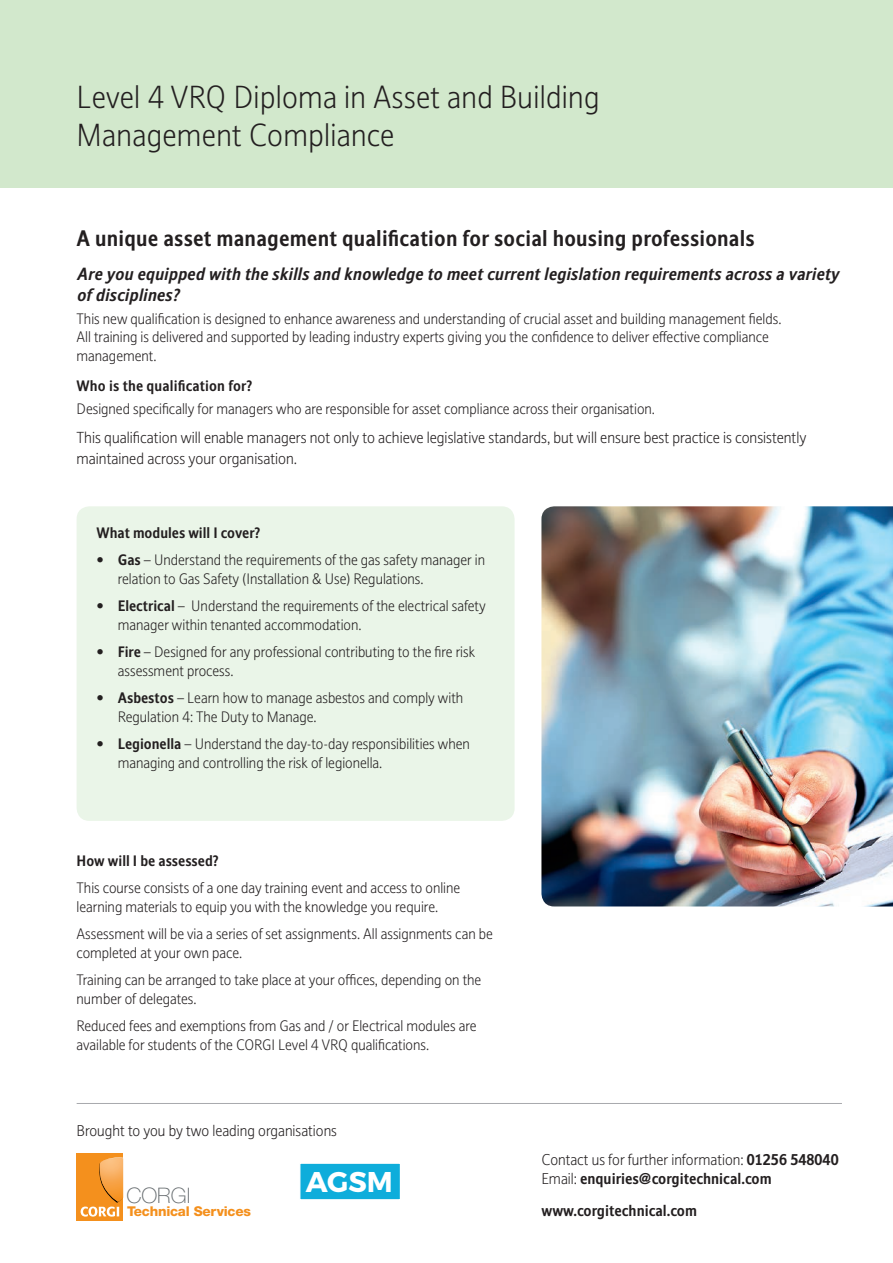
<style>
.page{position:relative;width:893px;height:1263px;background:#fff}
.page>*{position:absolute;margin:0;border:0;box-sizing:border-box;transform-origin:0 0}
.t1{font:300 30px/37.5px "Stroudley";letter-spacing:.01em;color:#231f20}
.t2{font:700 28.5px "Montserrat";color:#fff}
.t3{font:100 21.45px "Helvetica Neue LT";color:#646a6d}
.t4{font:700 21px "Stroudley";letter-spacing:.01em;color:#231f20}
.t5{font:italic 700 16.5px/21px "Stroudley";letter-spacing:.01em;color:#231f20}
.t6{font:300 15px/21px "Stroudley";color:#231f20}
.t7{font:700 14.7px/19.2px "Stroudley";color:#231f20}
.t8{font:300 14.7px "Stroudley";color:#231f20}
.t9{font:300 14.25px/18.8px "Stroudley";color:#231f20}
.t10{font:700 14.25px "Stroudley";color:#231f20}
.t11{font:800 13.5px "Helvetica Neue LT";letter-spacing:-.015em;color:#f4901d}
.s1{font-weight:700}
.s2{font-weight:300}
</style>
<div class="page">
<div style="left:77px;top:506px;width:438px;height:315px;background:#eaf5e8;border-radius:13px"></div>
<img style="left:541px;top:506px;width:352px;height:400px">
<div style="left:0;top:0;width:893px;height:187px;background:#d2e8cc"></div>
<div style="left:77px;top:1153px;width:46px;height:68px;background:#f4901d"></div>
<svg style="left:81px;top:1157px;width:42px;height:59px"></svg>
<hr style="left:77px;top:1103px;width:765px;height:1px;background:#a8a9ad">
<div style="left:299px;top:1162px;width:102px;height:38px;background:#0eaddb;border:1px solid #fff"></div>
<h1 class="t1" style="left:77px;top:79px;width:525px">Level 4 VRQ Diploma in Asset and Building<br>Management Compliance</h1>
<h3 class="t4" style="left:77px;top:225px;width:680px">A unique asset management qualification for social housing professionals</h3>
<p class="t5" style="left:77px;top:263px;width:764px">Are you equipped with the skills and knowledge to meet current legislation requirements across a variety of disciplines?</p>
<p class="t9" style="left:77px;top:309px;width:706px">This new qualification is designed to enhance awareness and understanding of crucial asset and building management fields.<br>All training is delivered and supported by leading industry experts giving you the confidence to deliver effective compliance management.</p>
<p class="t10" style="left:77px;top:376px;width:177px">Who is the qualification for?</p>
<p class="t9" style="left:77px;top:399px;width:580px">Designed specifically for managers who are responsible for asset compliance across their organisation.</p>
<p class="t6" style="left:77px;top:427px;width:731px">This qualification will enable managers not only to achieve legislative standards, but will ensure best practice is consistently maintained across your organisation.</p>
<p class="t10" style="left:97px;top:524px;width:165px">What modules will I cover?</p>
<p class="t9" style="left:118px;top:551px;width:369px;text-indent:-21px"><span class="s1">• Gas</span> – Understand the requirements of the gas safety manager in relation to Gas Safety (Installation &amp; Use) Regulations.</p>
<p class="t9" style="left:118px;top:597px;width:369px;text-indent:-21px"><span class="s1">• Electrical</span> – Understand the requirements of the electrical safety manager within tenanted accommodation.</p>
<p class="t9" style="left:118px;top:643px;width:359px;text-indent:-21px"><span class="s1">• Fire</span> – Designed for any professional contributing to the fire risk assessment process.</p>
<p class="t9" style="left:118px;top:689px;width:347px;text-indent:-21px"><span class="s1">• Asbestos</span> – Learn how to manage asbestos and comply with<br>Regulation 4: The Duty to Manage.</p>
<p class="t9" style="left:118px;top:735px;width:354px;text-indent:-21px"><span class="s1">• Legionella</span> – Understand the day-to-day responsibilities when managing and controlling the risk of legionella.</p>
<p class="t10" style="left:77px;top:852px;width:144px">How will I be assessed?</p>
<p class="t9" style="left:77px;top:879px;width:385px">This course consists of a one day training event and access to online learning materials to equip you with the knowledge you require.</p>
<p class="t9" style="left:77px;top:925px;width:418px">Assessment will be via a series of set assignments. All assignments can be completed at your own pace.</p>
<p class="t9" style="left:77px;top:971px;width:406px">Training can be arranged to take place at your offices, depending on the number of delegates.</p>
<p class="t9" style="left:77px;top:1017px;width:401px">Reduced fees and exemptions from Gas and / or Electrical modules are available for students of the CORGI Level 4 VRQ qualifications.</p>
<p class="t8" style="left:77px;top:1122px;width:262px">Brought to you by two leading organisations</p>
<h2 class="t2" style="left:306px;top:1164px;width:88px">AGSM</h2>
<h3 class="t3" style="left:126px;top:1183px;width:65px">CORGI</h3>
<p class="t11" style="left:127px;top:1203px;width:125px">Technical Services</p>
<p class="t7" style="left:541px;top:1150px;width:299px"><span class="s2">Contact us for further information:</span> 01256 548040<br><span class="s2">Email:</span> enquiries@corgitechnical.com</p>
<p class="t7" style="left:541px;top:1201px;width:157px">www.corgitechnical.com</p>
</div>
